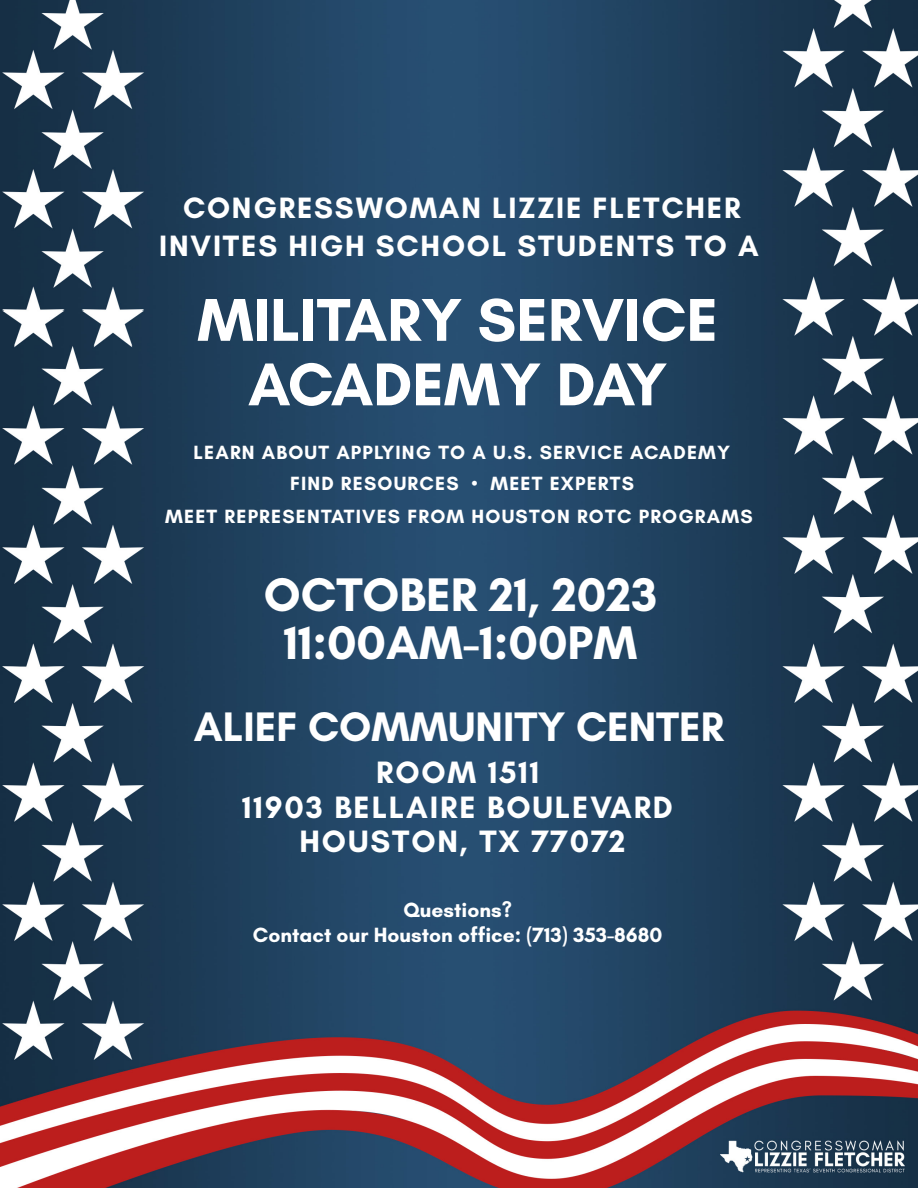
<style>
.page{position:relative;width:918px;height:1188px;background:#fff}
.page>*{position:absolute;margin:0;border:0;box-sizing:border-box;transform-origin:0 0}
.t1{font:700 61.5px/64.5px "Glacial Indifference";color:#fff;text-align:center}
.t2{font:700 48px "Glacial Indifference";color:#fff}
.t3{font:700 42px "Glacial Indifference";color:#fff}
.t4{font:700 31.5px "Glacial Indifference";letter-spacing:.06em;color:#fff}
.t5{font:700 30px "Glacial Indifference";letter-spacing:.06em;color:#fff}
.t6{font:700 21px/25.2px "Glacial Indifference";color:#fff;text-align:center}
.t7{font:700 19.5px "Glacial Indifference";letter-spacing:.06em;color:#fff}
</style>
<div class="page">
<img style="left:0;top:0;width:918px;height:1188px">
<p class="t5" style="left:183px;top:189px;width:559px">CONGRESSWOMAN LIZZIE FLETCHER</p>
<p class="t5" style="left:159px;top:227px;width:601px">INVITES HIGH SCHOOL STUDENTS TO A</p>
<p class="t1" style="left:197px;top:287px;width:522px">MILITARY SERVICE<br>ACADEMY DAY</p>
<p class="t7" style="left:194px;top:441px;width:538px">LEARN ABOUT APPLYING TO A U.S. SERVICE ACADEMY</p>
<p class="t7" style="left:290px;top:472px;width:345px">FIND RESOURCES • MEET EXPERTS</p>
<p class="t7" style="left:165px;top:505px;width:589px">MEET REPRESENTATIVES FROM HOUSTON ROTC PROGRAMS</p>
<p class="t2" style="left:264px;top:565px;width:395px">OCTOBER 21, 2023</p>
<p class="t2" style="left:284px;top:613px;width:355px">11:00AM-1:00PM</p>
<p class="t3" style="left:194px;top:701px;width:532px">ALIEF COMMUNITY CENTER</p>
<p class="t4" style="left:376px;top:753px;width:165px">ROOM 1511</p>
<p class="t4" style="left:242px;top:787px;width:432px">11903 BELLAIRE BOULEVARD</p>
<p class="t4" style="left:300px;top:822px;width:328px">HOUSTON, TX 77072</p>
<p class="t6" style="left:253px;top:897px;width:411px">Questions?<br>Contact our Houston office: (713) 353-8680</p>
</div>
